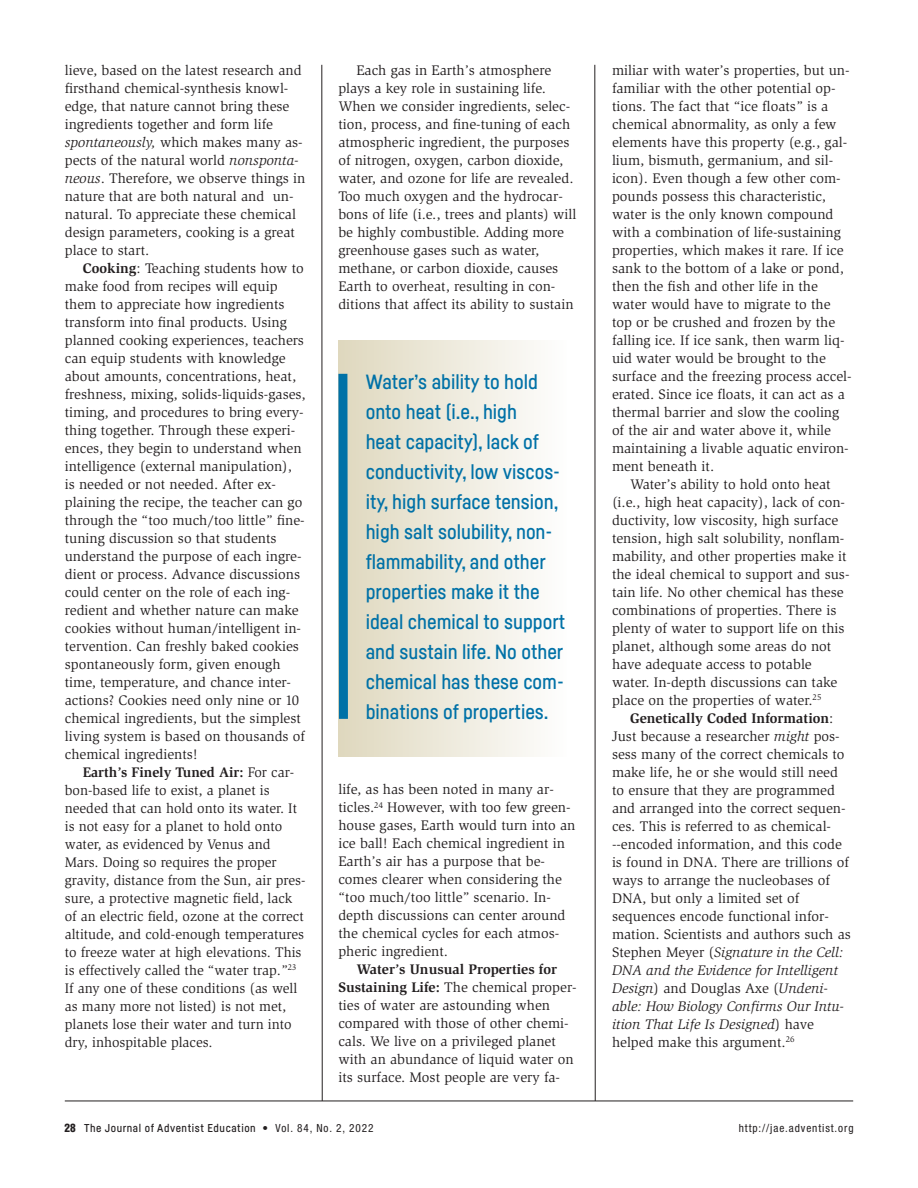
<style>
.page{position:relative;width:918px;height:1188px;background:#fff}
.page>*{position:absolute;margin:0;border:0;box-sizing:border-box;transform-origin:0 0}
.t1{font:500 20.25px/30px "Fabrikat";color:#0071a7}
.t2{font:14.25px/18px "Slimbach Std";color:#231f20}
.t3{font:500 11.25px "Fabrikat";letter-spacing:.05em;color:#231f20}
.t4{font:condensed 11.25px "Helvetica Neue";letter-spacing:.08em;color:#231f20}
.t5{font:900 condensed 11.25px "Helvetica";color:#231f20}
.s1{font-style:italic}
.s2{font-weight:700}
.s3{font-family:"Helvetica Neue";font-weight:400;font-stretch:condensed}
</style>
<div class="page">
<hr style="left:322px;top:65px;width:1px;height:1036px;background:#231f20">
<hr style="left:595px;top:65px;width:1px;height:1036px;background:#231f20">
<hr style="left:65px;top:1101px;width:788px;height:1px;background:#231f20">
<div style="left:339px;top:340px;width:227px;height:417px;background:linear-gradient(to right,#dfd8be,#fefefd)"></div>
<svg style="left:338px;top:365px;width:14px;height:363px;background:#5699b0"></svg>
<p class="t2" style="left:65px;top:63px;width:242px">lieve, based on the latest research and firsthand chemical-synthesis knowl&shy;edge, that nature cannot bring these ingredients together and form life <span class="s1">spontaneously,</span> which makes many as&shy;pects of the natural world <span class="s1">nonsponta&shy;neous</span>. Therefore, we observe things in nature that are both natural and un&shy;natural. To appreciate these chemical design parameters, cooking is a great place to start.</p>
<p class="t2" style="left:65px;top:261px;width:242px;text-indent:18px"><span class="s2">Cooking</span>: Teaching students how to make food from recipes will equip them to appreciate how ingredients transform into final products. Using planned cooking experiences, teachers can equip students with knowledge about amounts, concentrations, heat, freshness, mixing, solids-liquids-gases, timing, and procedures to bring every&shy;thing together. Through these experi&shy;ences, they begin to understand when intelligence (external manipulation), is needed or not needed. After ex&shy;plaining the recipe, the teacher can go through the “too much/too little” fine&shy;tuning discussion so that students understand the purpose of each ingre - dient or process. Advance discussions could center on the role of each ing&shy;redient and whether nature can make cookies without human/intelligent in&shy;tervention. Can freshly baked cookies spontaneously form, given enough time, temperature, and chance inter&shy;actions? Cookies need only nine or 10 chemical ingredients, but the simplest living system is based on thousands of chemical ingredients!</p>
<p class="t2" style="left:65px;top:765px;width:242px;text-indent:18px"><span class="s2">Earth’s Finely Tuned Air:</span> For car&shy;bon-based life to exist, a planet is needed that can hold onto its water. It is not easy for a planet to hold onto water, as evidenced by Venus and Mars. Doing so requires the proper gravity, distance from the Sun, air pres&shy;sure, a protective magnetic field, lack of an electric field, ozone at the correct altitude, and cold-enough temperatures to freeze water at high elevations. This is effectively called the “water trap.”<sup>23<br></sup>If any one of these conditions (as well as many more not listed) is not met, planets lose their water and turn into dry, inhospitable places.</p>
<p class="t2" style="left:338px;top:63px;width:240px;text-indent:18px">Each gas in Earth’s atmosphere plays a key role in sustaining life.<br>When we consider ingredients, selec&shy;tion, process, and fine-tuning of each atmospheric ingredient, the purposes of nitrogen, oxygen, carbon dioxide, water, and ozone for life are revealed.<br>Too much oxygen and the hydrocar&shy;bons of life (i.e., trees and plants) will be highly combustible. Adding more greenhouse gases such as water, methane, or carbon dioxide, causes Earth to overheat, resulting in con&shy;ditions that affect its ability to sustain</p>
<p class="t1" style="left:366px;top:368px;width:201px">Water’s ability to hold onto heat (i.e., high<br>heat capacity), lack of conductivity, low viscos&shy;ity, high surface tension, high salt solubility, non&shy;flammability, and other properties make it the ideal chemical to support and sustain life. No other chemical has these com&shy;binations of properties.</p>
<p class="t2" style="left:338px;top:782px;width:239px">life, as has been noted in many ar&shy;ticles.<sup>24</sup> However, with too few green&shy;house gases, Earth would turn into an ice ball! Each chemical ingredient in Earth’s air has a purpose that be&shy;comes clearer when considering the “too much/too little” scenario. In&shy;depth discussions can center around the chemical cycles for each atmos - pheric ingredient.</p>
<p class="t2" style="left:338px;top:962px;width:240px;text-indent:18px"><span class="s2">Water’s Unusual Properties for Sustaining Life:</span> The chemical proper&shy;ties of water are astounding when compared with those of other chemi&shy;cals. We live on a privileged planet with an abundance of liquid water on its surface. Most people are very fa-</p>
<p class="t2" style="left:612px;top:63px;width:241px">miliar with water’s properties, but un&shy;familiar with the other potential op&shy;tions. The fact that “ice floats” is a chemical abnormality, as only a few elements have this property (e.g., gal&shy;lium, bismuth, germanium, and sil&shy;icon). Even though a few other com&shy;pounds possess this characteristic, water is the only known compound with a combination of life-sustaining properties, which makes it rare. If ice sank to the bottom of a lake or pond, then the fish and other life in the water would have to migrate to the top or be crushed and frozen by the falling ice. If ice sank, then warm liq&shy;uid water would be brought to the surface and the freezing process accel&shy;erated. Since ice floats, it can act as a thermal barrier and slow the cooling of the air and water above it, while maintaining a livable aquatic environ&shy;ment beneath it.</p>
<p class="t2" style="left:612px;top:477px;width:239px;text-indent:18px">Water’s ability to hold onto heat (i.e., high heat capacity), lack of con&shy;ductivity, low viscosity, high surface tension, high salt solubility, nonflam&shy;mability, and other properties make it the ideal chemical to support and sus&shy;tain life. No other chemical has these combinations of properties. There is plenty of water to support life on this planet, although some areas do not have adequate access to potable water. In-depth discussions can take place on the properties of water.<sup>25</sup></p>
<p class="t2" style="left:612px;top:711px;width:240px;text-indent:18px"><span class="s2">Genetically Coded Information</span>:<br>Just because a researcher <span class="s1">might</span> pos&shy;sess many of the correct chemicals to make life, he or she would still need to ensure that they are programmed and arranged into the correct sequen - ces. This is referred to as chemical---encoded information, and this code is found in DNA. There are trillions of ways to arrange the nucleobases of DNA, but only a limited set of sequences encode functional infor&shy;mation. Scientists and authors such as Stephen Meyer (<span class="s1">Signature in the Cell:<br>DNA and the Evidence for Intelligent Design</span>) and Douglas Axe (<span class="s1">Undeni&shy;able: How Biology Confirms Our Intu&shy;ition That Life Is Designed</span>) have helped make this argument.<sup>26</sup></p>
<p class="t5" style="left:65px;top:1123px;width:13px">28</p>
<p class="t3" style="left:84px;top:1124px;width:291px">The Journal of Adventist Education <span class="s3">• Vol. 84, No. 2, 2022</span></p>
<p class="t4" style="left:739px;top:1124px;width:116px">http://jae.adventist.org</p>
</div>
